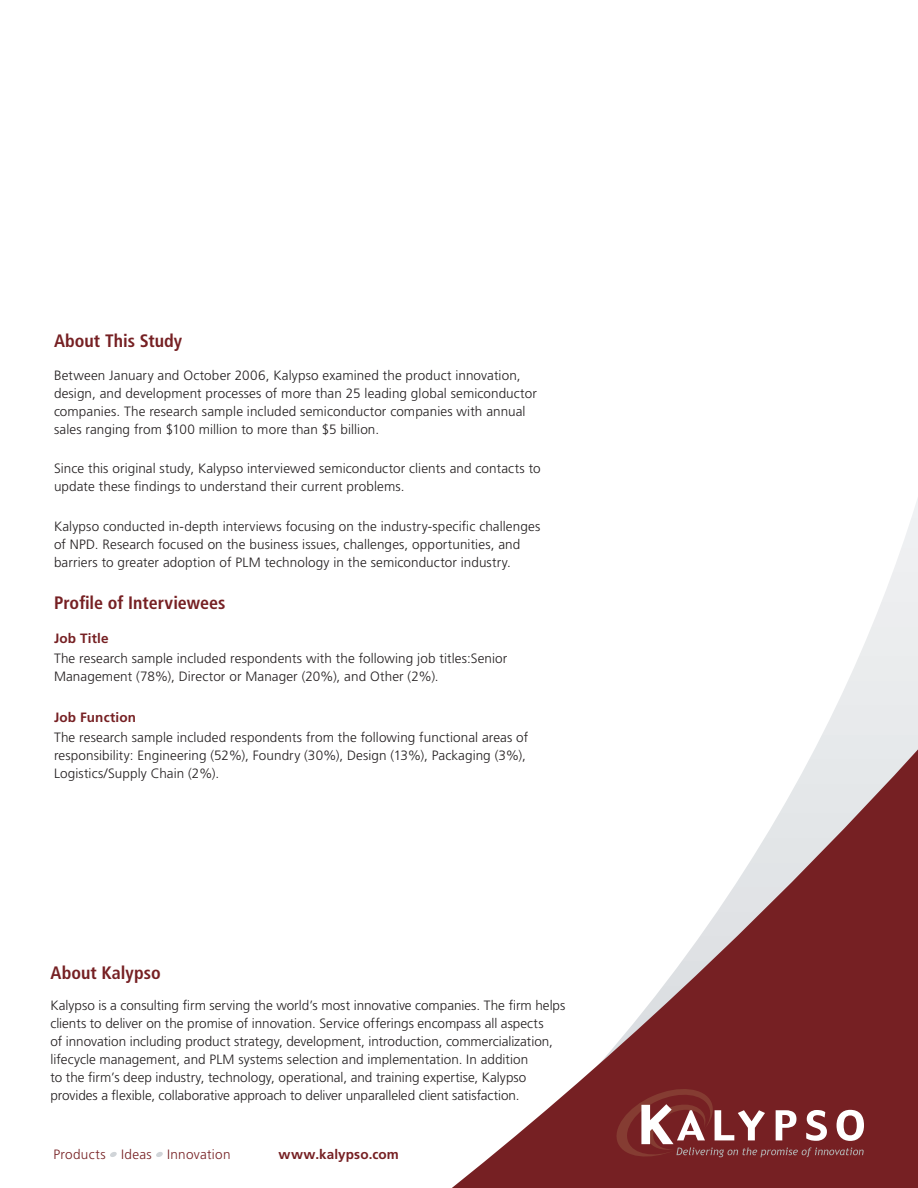
<style>
.page{position:relative;width:918px;height:1188px;background:#fff}
.page>*{position:absolute;margin:0;border:0;box-sizing:border-box;transform-origin:0 0}
.Bio_AboutTitle{font:700 condensed 18px "Frutiger LT Std";color:#762023}
.BioText{font:300 13.5px/18px "Frutiger LT Std";letter-spacing:.01em;color:#231f20}
.AboutText{font:300 13.5px/18px "Frutiger LT Std";color:#231f20}
.t1{font:300 13.5px "Frutiger LT Std";letter-spacing:.025em;color:#762023}
.t2{font:700 13.5px "Frutiger LT Std";letter-spacing:.01em;color:#762023}
.s1{font-weight:700;color:#762023}
</style>
<div class="page">
<svg style="left:452px;top:499px;width:466px;height:689px"></svg>
<svg style="left:110px;top:1152px;width:7px;height:5px"></svg>
<svg style="left:156px;top:1152px;width:7px;height:5px"></svg>
<svg style="left:611px;top:1085px;width:253px;height:76px;background:#8c4647"></svg>
<p class="Bio_AboutTitle" style="left:54px;top:330px;width:130px">About This Study</p>
<p class="BioText" style="left:54px;top:367px;width:484px">Between January and October 2006, Kalypso examined the product innovation, design, and development processes of more than 25 leading global semiconductor companies. The research sample included semiconductor companies with annual sales ranging from $100 million to more than $5 billion.</p>
<p class="BioText" style="left:54px;top:459px;width:488px">Since this original study, Kalypso interviewed semiconductor clients and contacts to update these findings to understand their current problems.</p>
<p class="BioText" style="left:54px;top:518px;width:488px">Kalypso conducted in-depth interviews focusing on the industry-specific challenges of NPD. Research focused on the business issues, challenges, opportunities, and barriers to greater adoption of PLM technology in the semiconductor industry.</p>
<p class="Bio_AboutTitle" style="left:54px;top:592px;width:173px">Profile of Interviewees</p>
<p class="BioText" style="left:54px;top:628px;width:455px;line-height:20.2px"><span class="s1">Job Title<br></span>The research sample included respondents with the following job titles:Senior</p>
<p class="BioText" style="left:54px;top:668px;width:386px">Management (78%), Director or Manager (20%), and Other (2%).</p>
<p class="BioText" style="left:54px;top:707px;width:476px;line-height:20.2px"><span class="s1">Job Function<br></span>The research sample included respondents from the following functional areas of</p>
<p class="BioText" style="left:54px;top:746px;width:473px">responsibility: Engineering (52%), Foundry (30%), Design (13%), Packaging (3%),<br>Logistics/Supply Chain (2%).</p>
<p class="Bio_AboutTitle" style="left:50px;top:962px;width:112px">About Kalypso</p>
<p class="AboutText" style="left:50px;top:997px;width:516px">Kalypso is a consulting firm serving the world’s most innovative companies. The firm helps clients to deliver on the promise of innovation. Service offerings encompass all aspects<br>of innovation including product strategy, development, introduction, commercialization, lifecycle management, and PLM systems selection and implementation. In addition<br>to the firm’s deep industry, technology, operational, and training expertise, Kalypso provides a flexible, collaborative approach to deliver unparalleled client satisfaction.</p>
<p class="t1" style="left:53px;top:1146px;width:179px">Products Ideas Innovation</p>
<p class="t2" style="left:279px;top:1146px;width:122px">www.kalypso.com</p>
</div>
